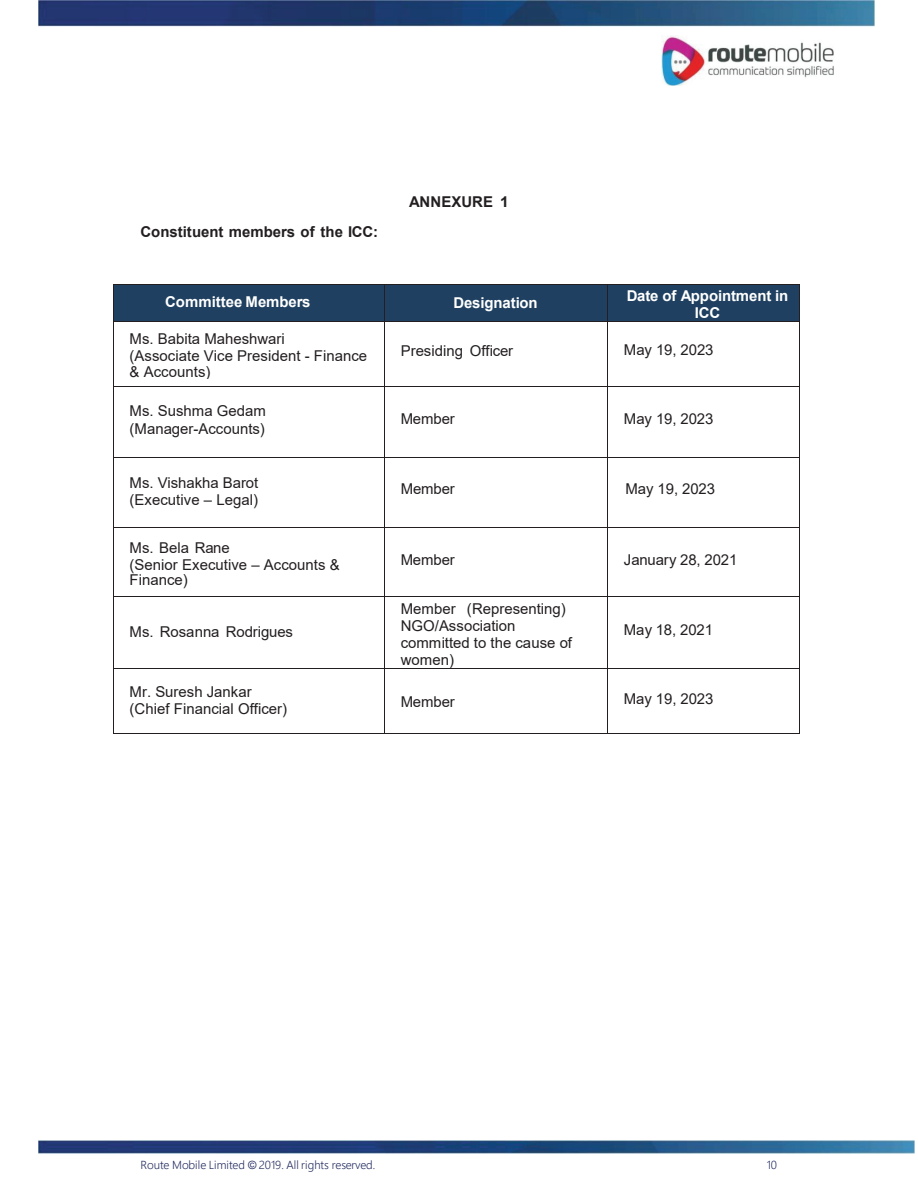
<style>
.page{position:relative;width:918px;height:1188px;background:#fff}
.page>*{position:absolute;margin:0;border:0;box-sizing:border-box;transform-origin:0 0}
.t1{font:15px/17.2px "Arial";color:#231f20}
.t2{font:700 15px/17.2px "Arial";letter-spacing:-.01em;color:#fff;text-align:center}
.t3{font:700 15px "Arial";color:#231f20}
.t4{font:300 11.4px "Malgun Gothic";letter-spacing:-.005em;color:#1e275b}
.s1{font-family:"Arial";font-weight:400}
</style>
<div class="page">
<img style="left:39px;top:1px;width:835px;height:85px">
<div style="left:114px;top:285px;width:270px;height:37px;background:#1f4060"></div>
<div style="left:385px;top:285px;width:222px;height:37px;background:#1f4060"></div>
<div style="left:608px;top:285px;width:191px;height:37px;background:#1f4060"></div>
<hr style="left:114px;top:284px;width:270px;height:1px;background:#231f20">
<hr style="left:385px;top:284px;width:222px;height:1px;background:#231f20">
<hr style="left:608px;top:284px;width:191px;height:1px;background:#231f20">
<hr style="left:113px;top:285px;width:1px;height:37px;background:#231f20">
<hr style="left:384px;top:285px;width:1px;height:37px;background:#231f20">
<hr style="left:607px;top:285px;width:1px;height:37px;background:#231f20">
<hr style="left:799px;top:285px;width:1px;height:37px;background:#231f20">
<hr style="left:114px;top:322px;width:270px;height:1px;background:#231f20">
<hr style="left:385px;top:322px;width:222px;height:1px;background:#231f20">
<hr style="left:608px;top:322px;width:191px;height:1px;background:#231f20">
<hr style="left:113px;top:322px;width:1px;height:56px;background:#231f20">
<hr style="left:384px;top:322px;width:1px;height:56px;background:#231f20">
<hr style="left:607px;top:322px;width:1px;height:56px;background:#231f20">
<hr style="left:799px;top:322px;width:1px;height:56px;background:#231f20">
<hr style="left:114px;top:386px;width:270px;height:1px;background:#231f20">
<hr style="left:385px;top:386px;width:222px;height:1px;background:#231f20">
<hr style="left:608px;top:386px;width:191px;height:1px;background:#231f20">
<hr style="left:113px;top:379px;width:1px;height:69px;background:#231f20">
<hr style="left:384px;top:379px;width:1px;height:69px;background:#231f20">
<hr style="left:607px;top:379px;width:1px;height:69px;background:#231f20">
<hr style="left:799px;top:379px;width:1px;height:69px;background:#231f20">
<hr style="left:114px;top:457px;width:270px;height:1px;background:#231f20">
<hr style="left:385px;top:457px;width:222px;height:1px;background:#231f20">
<hr style="left:608px;top:457px;width:191px;height:1px;background:#231f20">
<hr style="left:113px;top:449px;width:1px;height:78px;background:#231f20">
<hr style="left:384px;top:449px;width:1px;height:78px;background:#231f20">
<hr style="left:607px;top:449px;width:1px;height:78px;background:#231f20">
<hr style="left:799px;top:449px;width:1px;height:78px;background:#231f20">
<hr style="left:114px;top:527px;width:270px;height:1px;background:#231f20">
<hr style="left:385px;top:527px;width:222px;height:1px;background:#231f20">
<hr style="left:608px;top:527px;width:191px;height:1px;background:#231f20">
<hr style="left:113px;top:528px;width:1px;height:69px;background:#231f20">
<hr style="left:384px;top:528px;width:1px;height:69px;background:#231f20">
<hr style="left:607px;top:528px;width:1px;height:69px;background:#231f20">
<hr style="left:799px;top:528px;width:1px;height:69px;background:#231f20">
<hr style="left:114px;top:597px;width:270px;height:1px;background:#231f20">
<hr style="left:385px;top:597px;width:222px;height:1px;background:#231f20">
<hr style="left:608px;top:597px;width:191px;height:1px;background:#231f20">
<hr style="left:113px;top:597px;width:1px;height:72px;background:#231f20">
<hr style="left:384px;top:597px;width:1px;height:72px;background:#231f20">
<hr style="left:607px;top:597px;width:1px;height:72px;background:#231f20">
<hr style="left:799px;top:597px;width:1px;height:72px;background:#231f20">
<hr style="left:114px;top:669px;width:270px;height:1px;background:#231f20">
<hr style="left:385px;top:669px;width:222px;height:1px;background:#231f20">
<hr style="left:608px;top:669px;width:191px;height:1px;background:#231f20">
<hr style="left:113px;top:669px;width:1px;height:64px;background:#231f20">
<hr style="left:114px;top:733px;width:270px;height:1px;background:#231f20">
<hr style="left:384px;top:669px;width:1px;height:64px;background:#231f20">
<hr style="left:385px;top:733px;width:222px;height:1px;background:#231f20">
<hr style="left:607px;top:669px;width:1px;height:64px;background:#231f20">
<hr style="left:608px;top:733px;width:191px;height:1px;background:#231f20">
<hr style="left:799px;top:669px;width:1px;height:64px;background:#231f20">
<img style="left:39px;top:1140px;width:876px;height:14px">
<p class="t3" style="left:140px;top:221px;width:239px">Constituent members of the ICC:</p>
<p class="t3" style="left:409px;top:191px;width:101px">ANNEXURE 1</p>
<p class="t2" style="left:165px;top:294px;width:147px">Committee Members</p>
<p class="t2" style="left:454px;top:294px;width:86px">Designation</p>
<p class="t2" style="left:627px;top:287px;width:163px">Date of Appointment in<br>ICC</p>
<p class="t1" style="left:130px;top:330px;width:239px">Ms. Babita Maheshwari<br>(Associate Vice President - Finance</p>
<p class="t1" style="left:130px;top:363px;width:82px">&amp; Accounts)</p>
<p class="t1" style="left:401px;top:342px;width:114px">Presiding Officer</p>
<p class="t1" style="left:624px;top:341px;width:91px">May 19, 2023</p>
<p class="t1" style="left:130px;top:402px;width:138px">Ms. Sushma Gedam (Manager-Accounts)</p>
<p class="t1" style="left:401px;top:410px;width:56px">Member</p>
<p class="t1" style="left:624px;top:410px;width:91px">May 19, 2023</p>
<p class="t1" style="left:130px;top:474px;width:130px">Ms. Vishakha Barot (Executive – Legal)</p>
<p class="t1" style="left:401px;top:480px;width:56px">Member</p>
<p class="t1" style="left:626px;top:480px;width:91px">May 19, 2023</p>
<p class="t1" style="left:130px;top:539px;width:212px">Ms. Bela Rane<br>(Senior Executive – Accounts &amp;</p>
<p class="t1" style="left:130px;top:571px;width:60px">Finance)</p>
<p class="t1" style="left:401px;top:551px;width:56px">Member</p>
<p class="t1" style="left:624px;top:551px;width:115px">January 28, 2021</p>
<p class="t1" style="left:130px;top:623px;width:165px">Ms. Rosanna Rodrigues</p>
<p class="t1" style="left:401px;top:600px;width:173px">Member (Representing)<br>NGO/Association committed to the cause of women)</p>
<p class="t1" style="left:624px;top:621px;width:91px">May 18, 2021</p>
<p class="t1" style="left:130px;top:683px;width:159px">Mr. Suresh Jankar (Chief Financial Officer)</p>
<p class="t1" style="left:401px;top:693px;width:56px">Member</p>
<p class="t1" style="left:624px;top:690px;width:91px">May 19, 2023</p>
<p class="t4" style="left:140px;top:1158px;width:236px">Route Mobile Limited <span class="s1">©</span> 2019. All rights reserved.</p>
<p class="t4" style="left:767px;top:1158px;width:12px">10</p>
</div>
